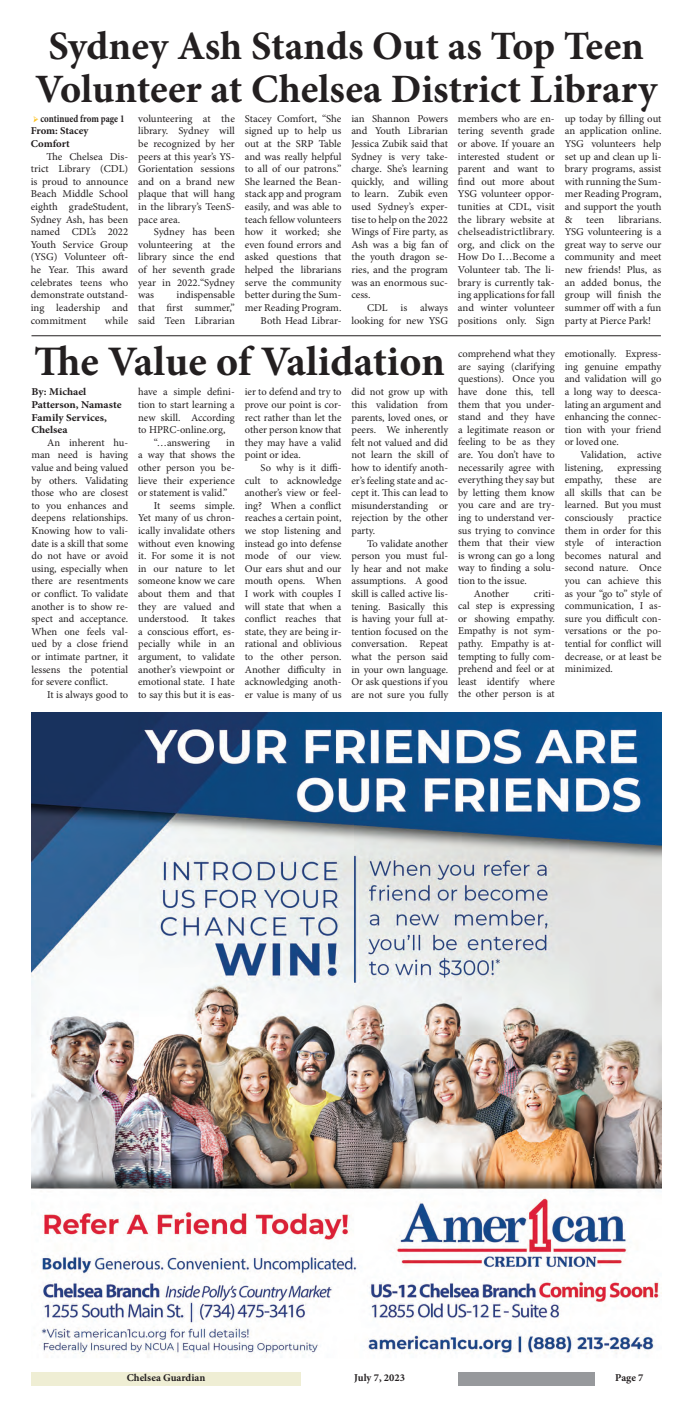
<style>
.page{position:relative;width:693px;height:1418px;background:#fff}
.page>*{position:absolute;margin:0;border:0;box-sizing:border-box;transform-origin:0 0}
.t1{font:700 42px "Minion Pro";letter-spacing:-.005em;color:#231f20}
.t2{font:700 40.25px/42.7px "Minion Pro";color:#231f20;text-align:center}
.t3{font:10.5px/12.6px "Minion Pro";letter-spacing:-.005em;color:#231f20;text-align:justify}
.t4{font:700 10.5px/12.6px "Minion Pro";color:#231f20;scale:1.06 1}
.t5{font:700 10.5px/12.6px "Minion Pro";color:#231f20;scale:.85 1}
.t6{font:700 10.5px "Minion Pro";color:#231f20}
.s1{color:#fcbe15}
</style>
<div class="page">
<div style="left:32px;top:1371px;width:269px;height:14px;background:#efeed4"></div>
<div style="left:458px;top:1371px;width:137px;height:14px;background:#97999c"></div>
<img style="left:32px;top:713px;width:630px;height:645px">
<hr style="left:32px;top:335px;width:629px;height:1px;background:#231f20">
<h2 class="t2" style="left:35px;top:24px;width:623px">Sydney Ash Stands Out as Top Teen<br>Volunteer at Chelsea District Library</h2>
<p class="t3" style="left:138px;top:113px;width:98px">volunteering at the library. Sydney will be recognized by her peers at this year’s YS-Gorientation sessions and on a brand new plaque that will hang in the library’s TeenS&shy;pace area.</p>
<p class="t3" style="left:138px;top:226px;width:98px;text-indent:16px">Sydney has been volunteering at the library since the end of her seventh grade year in 2022.“Sydney was</p>
<p class="t3" style="left:245px;top:113px;width:98px;text-align:right">Stacey Comfort, “She signed up to help us out at the SRP Table and was really helpful to all of our patrons.”<br>She learned the Bean&shy;stack app and program easily, and was able to teach fellow volunteers how it worked; she even found errors and asked questions that helped the librarians serve the community better during the Sum&shy;mer Reading Program.<br>Both Head Librar-</p>
<p class="t3" style="left:351px;top:113px;width:98px">ian Shannon Powers and Youth Librarian Jessica Zubik said that Sydney is very take&shy;charge. She’s learning quickly, and willing to learn. Zubik even used Sydney’s exper&shy;tise to help on the 2022<br>Wings of Fire party, as Ash was a big fan of the youth dragon se&shy;ries, and the program was an enormous suc&shy;cess.</p>
<p class="t3" style="left:458px;top:113px;width:98px">members who are en&shy;tering seventh grade or above. If youare an interested student or parent and want to find out more about YSG volunteer oppor&shy;tunities at CDL, visit the library website at chelseadistrictlibrary. org, and click on the How Do I…Become a Volunteer tab. The li&shy;brary is currently tak&shy;ing applications for fall and winter volunteer positions only. Sign</p>
<p class="t3" style="left:565px;top:113px;width:98px">up today by filling out an application online.<br>YSG volunteers help set up and clean up li&shy;brary programs, assist with running the Sum&shy;mer Reading Program, and support the youth &amp;</p>
<p class="t5" style="left:31px;top:112px;width:112px"><span class="s1">➢</span> continued from page 1<br>From: Stacey<br>Comfort</p>
<p class="t3" style="left:31px;top:150px;width:99px;text-indent:16px">The Chelsea Dis&shy;trict Library (CDL) is proud to announce Beach Middle School eighth gradeStudent, Sydney Ash, has been named CDL’s 2022<br>Youth Service Group (YSG) Volunteer oft&shy;he Year. This award celebrates teens who demonstrate outstand&shy;ing leadership and commitment</p>
<p class="t3" style="left:565px;top:213px;width:98px;text-indent:54px">librarians.<br>YSG volunteering is a great way to serve our community and meet new friends! Plus, as an added bonus, the group will finish the summer off with a fun party at Pierce Park!</p>
<p class="t3" style="left:586px;top:213px;width:20px">teen</p>
<p class="t3" style="left:138px;top:289px;width:98px;text-indent:38px">indispensable that first summer,” said Teen Librarian</p>
<p class="t3" style="left:351px;top:302px;width:98px;text-align:right">CDL is always looking for new YSG</p>
<p class="t3" style="left:105px;top:314px;width:25px">while</p>
<h1 class="t1" style="left:34px;top:332px;width:412px">The Value of Validation</h1>
<p class="t3" style="left:138px;top:386px;width:98px">have a simple defini-</p>
<p class="t3" style="left:138px;top:399px;width:98px">tion to start learning a</p>
<p class="t3" style="left:138px;top:411px;width:98px">new skill. According</p>
<p class="t3" style="left:138px;top:424px;width:89px">to HPRC-online.org,</p>
<p class="t3" style="left:154px;top:436px;width:58px">“…answering</p>
<p class="t3" style="left:226px;top:436px;width:10px">in</p>
<p class="t3" style="left:138px;top:449px;width:98px">a way that shows the</p>
<p class="t3" style="left:138px;top:462px;width:98px">other person you be-</p>
<p class="t3" style="left:138px;top:474px;width:98px">lieve their experience</p>
<p class="t3" style="left:138px;top:487px;width:91px">or statement is valid.”</p>
<p class="t3" style="left:154px;top:499px;width:82px">It seems simple.</p>
<p class="t3" style="left:138px;top:512px;width:98px">Yet many of us chron-</p>
<p class="t3" style="left:138px;top:525px;width:98px">ically invalidate others</p>
<p class="t3" style="left:138px;top:537px;width:98px">without even knowing</p>
<p class="t3" style="left:138px;top:550px;width:98px">it. For some it is not</p>
<p class="t3" style="left:138px;top:562px;width:98px">in our nature to let</p>
<p class="t3" style="left:138px;top:575px;width:98px">someone know we care</p>
<p class="t3" style="left:138px;top:588px;width:98px">about them and that</p>
<p class="t3" style="left:138px;top:600px;width:98px">they are valued and</p>
<p class="t3" style="left:138px;top:613px;width:98px">understood. It takes</p>
<p class="t3" style="left:138px;top:625px;width:98px">a conscious effort, es-</p>
<p class="t3" style="left:138px;top:638px;width:98px">pecially while in an</p>
<p class="t3" style="left:138px;top:651px;width:98px">argument, to validate</p>
<p class="t3" style="left:138px;top:663px;width:98px">another’s viewpoint or</p>
<p class="t3" style="left:138px;top:676px;width:98px">emotional state. I hate</p>
<p class="t3" style="left:138px;top:688px;width:98px">to say this but it is eas-</p>
<p class="t3" style="left:245px;top:386px;width:98px">ier to defend and try to prove our point is cor&shy;rect rather than let the other person know that they may have a valid point or idea.</p>
<p class="t3" style="left:245px;top:462px;width:98px;text-indent:16px">So why is it diffi&shy;cult to acknowledge another’s view or feel&shy;ing? When a conflict reaches a certain point, we stop listening and instead go into defense mode of our view.<br>Our ears shut and our mouth opens. When I work with couples I will state that when a conflict reaches that state, they are being ir&shy;rational and oblivious to the other person.<br>Another difficulty in acknowledging anoth&shy;er value is many of us</p>
<p class="t3" style="left:351px;top:386px;width:98px">did not grow up with this validation from parents, loved ones, or peers. We inherently felt not valued and did not learn the skill of how to identify anoth&shy;er’s feeling state and ac&shy;cept it. This can lead to misunderstanding or rejection by the other party.</p>
<p class="t3" style="left:351px;top:537px;width:98px;text-indent:16px">To validate another person you must ful&shy;ly hear and not make assumptions. A good skill is called active lis&shy;tening. Basically this is having your full at&shy;tention focused on the conversation. Repeat what the person said in your own language.<br>Or ask questions if you are not sure you fully</p>
<p class="t4" style="left:32px;top:385px;width:86px">By: Michael<br>Patterson, Namaste<br>Family Services,<br>Chelsea</p>
<p class="t3" style="left:32px;top:436px;width:98px;text-indent:16px">An inherent hu&shy;man need is having value and being valued by others. Validating those who are closest to you enhances and deepens relationships.<br>Knowing how to vali&shy;date is a skill that some do not have or avoid using, especially when there are resentments or conflict. To validate another is to show re&shy;spect and acceptance.<br>When one feels val&shy;ued by a close friend or intimate partner, it lessens the potential for severe conflict.</p>
<p class="t3" style="left:47px;top:688px;width:82px">It is always good to</p>
<p class="t3" style="left:458px;top:348px;width:98px">comprehend what they</p>
<p class="t3" style="left:458px;top:360px;width:98px">are saying (clarifying</p>
<p class="t3" style="left:458px;top:373px;width:98px">questions). Once you</p>
<p class="t3" style="left:458px;top:386px;width:98px">have done this, tell</p>
<p class="t3" style="left:458px;top:398px;width:98px">them that you under-</p>
<p class="t3" style="left:458px;top:411px;width:98px">stand and they have</p>
<p class="t3" style="left:458px;top:423px;width:98px">a legitimate reason or</p>
<p class="t3" style="left:458px;top:436px;width:98px">feeling to be as they</p>
<p class="t3" style="left:458px;top:449px;width:98px">are. You don’t have to</p>
<p class="t3" style="left:458px;top:461px;width:98px">necessarily agree with</p>
<p class="t3" style="left:458px;top:474px;width:98px">everything they say but</p>
<p class="t3" style="left:458px;top:486px;width:98px">by letting them know</p>
<p class="t3" style="left:458px;top:499px;width:98px">you care and are try-</p>
<p class="t3" style="left:458px;top:512px;width:98px">ing to understand ver-</p>
<p class="t3" style="left:458px;top:524px;width:98px">sus trying to convince</p>
<p class="t3" style="left:458px;top:537px;width:98px">them that their view</p>
<p class="t3" style="left:458px;top:549px;width:98px">is wrong can go a long</p>
<p class="t3" style="left:458px;top:562px;width:98px">way to finding a solu-</p>
<p class="t3" style="left:458px;top:575px;width:70px">tion to the issue.</p>
<p class="t3" style="left:474px;top:587px;width:37px">Another</p>
<p class="t3" style="left:458px;top:587px;width:98px;text-indent:76px">criti&shy;cal step is expressing or showing empathy.<br>Empathy is not sym&shy;pathy. Empathy is at&shy;tempting to fully com&shy;prehend and feel or at least identify where the other person is at</p>
<p class="t3" style="left:565px;top:348px;width:98px">emotionally. Express&shy;ing genuine empathy and validation will go a long way to deesca&shy;lating an argument and enhancing the connec&shy;tion with your friend or loved one.</p>
<p class="t3" style="left:565px;top:449px;width:98px;text-indent:16px">Validation, active listening,</p>
<p class="t3" style="left:565px;top:461px;width:98px;text-indent:53px">expressing empathy, these are all skills that can be learned. But you must consciously</p>
<p class="t3" style="left:565px;top:512px;width:98px;text-indent:63px">practice them in order for this style of interaction becomes natural and second nature. Once you can achieve this as your “go to” style of communication, I as&shy;sure you difficult con&shy;versations or the po&shy;tential for conflict will decrease, or at least be minimized.</p>
<p class="t6" style="left:127px;top:1370px;width:80px">Chelsea Guardian</p>
<p class="t6" style="left:354px;top:1370px;width:52px">July 7, 2023</p>
<p class="t6" style="left:615px;top:1370px;width:30px">Page 7</p>
</div>
